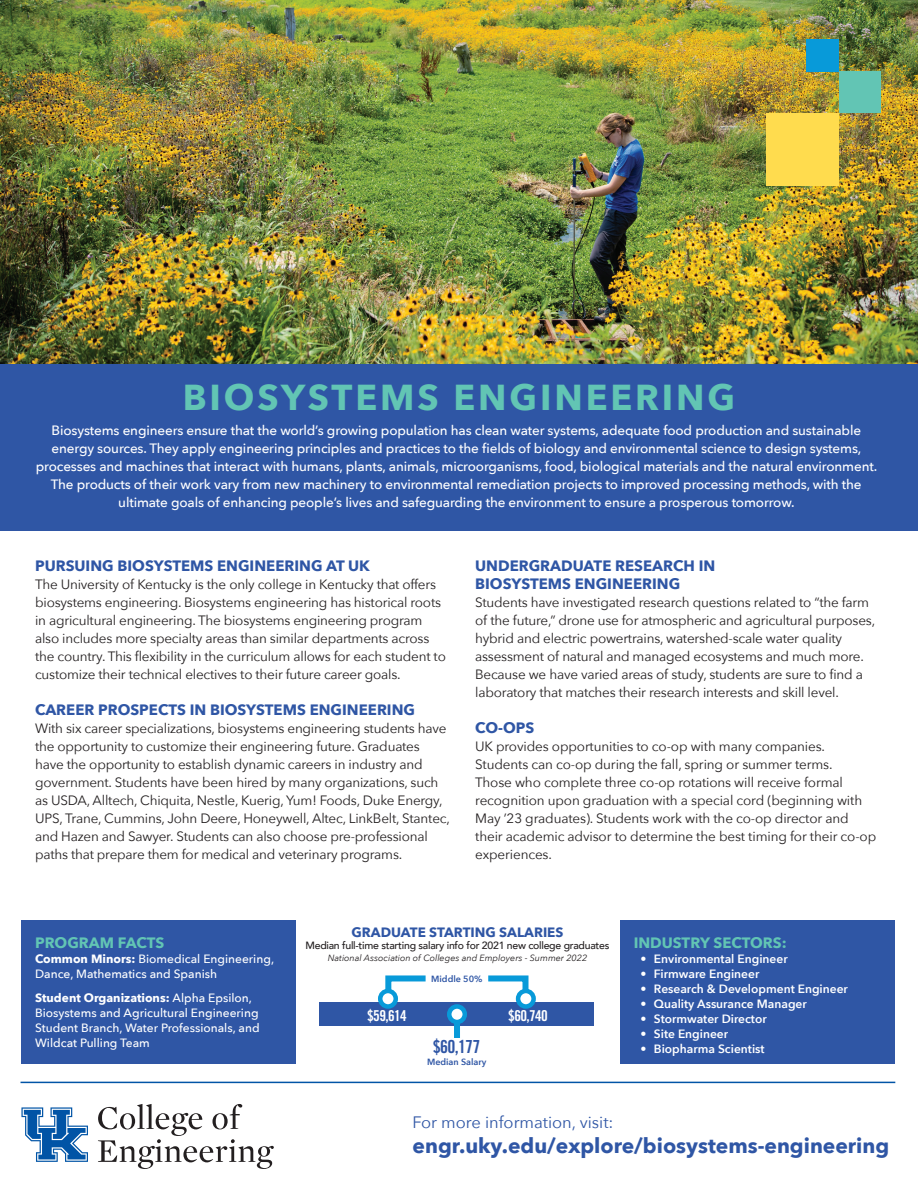
<style>
.page{position:relative;width:918px;height:1188px;background:#fff}
.page>*{position:absolute;margin:0;border:0;box-sizing:border-box;transform-origin:0 0}
.t1{font:700 36px "Avenir Next";letter-spacing:.08em;color:#62c5b4}
.t2{font:700 21px "Avenir Next";color:#2f56a5}
.t3{font:18px "Trade Gothic LT Std Bd Cn 20";color:#2f56a5}
.t4{font:16.5px "Avenir Next";color:#2f56a5}
.t5{font:700 15px "Avenir Next";color:#2f56a5}
.t6{font:700 15px "Avenir Next";color:#62c5b4}
.t7{font:15px "Trade Gothic LT Std Bd Cn 20";letter-spacing:-.04em;color:#fff}
.t8{font:13.5px/18px "Avenir Next";letter-spacing:-.015em;color:#231f20}
.t9{font:500 13.5px/18px "Avenir Next";letter-spacing:-.01em;color:#fff;text-align:center}
.t10{font:700 13.5px "Avenir Next";color:#2f56a5}
.t11{font:500 12px/15px "Avenir Next";color:#fff}
.t12{font:600 12px "Avenir Next";color:#fff}
.t13{font:500 10.5px "Avenir";letter-spacing:-.025em;color:#231f20}
.t14{font:italic 9px "Avenir Next";color:#231f20}
.t15{font:600 9px "Avenir Next";color:#2f56a5}
.s1{font-weight:700}
</style>
<div class="page">
<div style="left:21px;top:920px;width:275px;height:143px;background:#2f56a5"></div>
<div style="left:620px;top:920px;width:275px;height:143px;background:#2f56a5"></div>
<img style="left:0;top:0;width:918px;height:364px">
<svg style="left:21px;top:1107px;width:67px;height:55px"></svg>
<svg style="left:98px;top:1104px;width:176px;height:65px"></svg>
<div style="left:0;top:364px;width:918px;height:167px;background:#2f56a5"></div>
<div style="left:766px;top:113px;width:72px;height:73px;background:#ffdc4e"></div>
<div style="left:839px;top:71px;width:41px;height:42px;background:#62c5b4"></div>
<div style="left:806px;top:39px;width:33px;height:32px;background:#089ad9"></div>
<hr style="left:21px;top:1082px;width:874px;height:1px;background:#0154a6">
<div style="left:319px;top:1002px;width:275px;height:23px;background:#2f56a5"></div>
<svg style="left:382px;top:975px;width:44px;height:33px"></svg>
<svg style="left:380px;top:991px;width:16px;height:15px"></svg>
<div style="left:378px;top:989px;width:20px;height:20px;border:4px solid #089ad9;border-radius:50%"></div>
<svg style="left:488px;top:975px;width:44px;height:33px"></svg>
<svg style="left:518px;top:991px;width:16px;height:15px"></svg>
<div style="left:516px;top:989px;width:20px;height:20px;border:4px solid #089ad9;border-radius:50%"></div>
<div style="left:454px;top:1015px;width:6px;height:23px;background:#089ad9"></div>
<svg style="left:449px;top:1006px;width:16px;height:16px"></svg>
<div style="left:447px;top:1004px;width:20px;height:20px;border:4px solid #089ad9;border-radius:50%"></div>
<p class="t1" style="left:183px;top:366px;width:554px">BIOSYSTEMS ENGINEERING</p>
<p class="t9" style="left:36px;top:421px;width:843px">Biosystems engineers ensure that the world’s growing population has clean water systems, adequate food production and sustainable energy sources. They apply engineering principles and practices to the fields of biology and environmental science to design systems, processes and machines that interact with humans, plants, animals, microorganisms, food, biological materials and the natural environment.<br>The products of their work vary from new machinery to environmental remediation projects to improved processing methods, with the ultimate goals of enhancing people’s lives and safeguarding the environment to ensure a prosperous tomorrow.</p>
<p class="t5" style="left:35px;top:552px;width:336px">PURSUING BIOSYSTEMS ENGINEERING AT UK</p>
<p class="t8" style="left:35px;top:574px;width:412px">The University of Kentucky is the only college in Kentucky that offers biosystems engineering. Biosystems engineering has historical roots in agricultural engineering. The biosystems engineering program also includes more specialty areas than similar departments across the country. This flexibility in the curriculum allows for each student to customize their technical electives to their future career goals.</p>
<p class="t5" style="left:35px;top:696px;width:382px">CAREER PROSPECTS IN BIOSYSTEMS ENGINEERING</p>
<p class="t8" style="left:35px;top:718px;width:416px">With six career specializations, biosystems engineering students have the opportunity to customize their engineering future. Graduates have the opportunity to establish dynamic careers in industry and government. Students have been hired by many organizations, such as USDA, Alltech, Chiquita, Nestle, Kuerig, Yum! Foods, Duke Energy, UPS, Trane, Cummins, John Deere, Honeywell, Altec, LinkBelt, Stantec, and Hazen and Sawyer. Students can also choose pre-professional paths that prepare them for medical and veterinary programs.</p>
<p class="t5" style="left:475px;top:552px;width:242px">UNDERGRADUATE RESEARCH IN</p>
<p class="t5" style="left:475px;top:570px;width:207px">BIOSYSTEMS ENGINEERING</p>
<p class="t8" style="left:475px;top:592px;width:402px">Students have investigated research questions related to “the farm of the future,” drone use for atmospheric and agricultural purposes, hybrid and electric powertrains, watershed-scale water quality assessment of natural and managed ecosystems and much more.<br>Because we have varied areas of study, students are sure to find a laboratory that matches their research interests and skill level.</p>
<p class="t5" style="left:475px;top:714px;width:61px">CO-OPS</p>
<p class="t8" style="left:475px;top:736px;width:403px">UK provides opportunities to co-op with many companies.<br>Students can co-op during the fall, spring or summer terms.<br>Those who complete three co-op rotations will receive formal recognition upon graduation with a special cord (beginning with May ’23 graduates). Students work with the co-op director and their academic advisor to determine the best timing for their co-op experiences.</p>
<p class="t6" style="left:35px;top:930px;width:131px">PROGRAM FACTS</p>
<p class="t11" style="left:35px;top:951px;width:241px"><span class="s1">Common Minors:</span> Biomedical Engineering,<br>Dance, Mathematics and Spanish</p>
<p class="t11" style="left:35px;top:990px;width:226px"><span class="s1">Student Organizations:</span> Alpha Epsilon, Biosystems and Agricultural Engineering Student Branch, Water Professionals, and Wildcat Pulling Team</p>
<p class="t10" style="left:352px;top:920px;width:213px">GRADUATE STARTING SALARIES</p>
<p class="t13" style="left:306px;top:936px;width:305px">Median full-time starting salary info for 2021 new college graduates</p>
<p class="t14" style="left:328px;top:950px;width:261px">National Association of Colleges and Employers - Summer 2022</p>
<p class="t15" style="left:431px;top:971px;width:53px">Middle 50%</p>
<p class="t7" style="left:367px;top:1007px;width:41px">$59,614</p>
<p class="t7" style="left:508px;top:1007px;width:41px">$60,740</p>
<p class="t3" style="left:433px;top:1035px;width:49px">$60,177</p>
<p class="t15" style="left:427px;top:1054px;width:61px">Median Salary</p>
<p class="t6" style="left:634px;top:930px;width:155px">INDUSTRY SECTORS:</p>
<p class="t12" style="left:640px;top:949px;width:149px">• Environmental Engineer</p>
<p class="t12" style="left:640px;top:964px;width:120px">• Firmware Engineer</p>
<p class="t12" style="left:640px;top:979px;width:209px">• Research &amp; Development Engineer</p>
<p class="t12" style="left:640px;top:994px;width:168px">• Quality Assurance Manager</p>
<p class="t12" style="left:640px;top:1009px;width:128px">• Stormwater Director</p>
<p class="t12" style="left:640px;top:1024px;width:89px">• Site Engineer</p>
<p class="t12" style="left:640px;top:1039px;width:126px">• Biopharma Scientist</p>
<p class="t4" style="left:413px;top:1108px;width:203px">For more information, visit:</p>
<p class="t2" style="left:413px;top:1127px;width:478px">engr.uky.edu/explore/biosystems-engineering</p>
</div>
